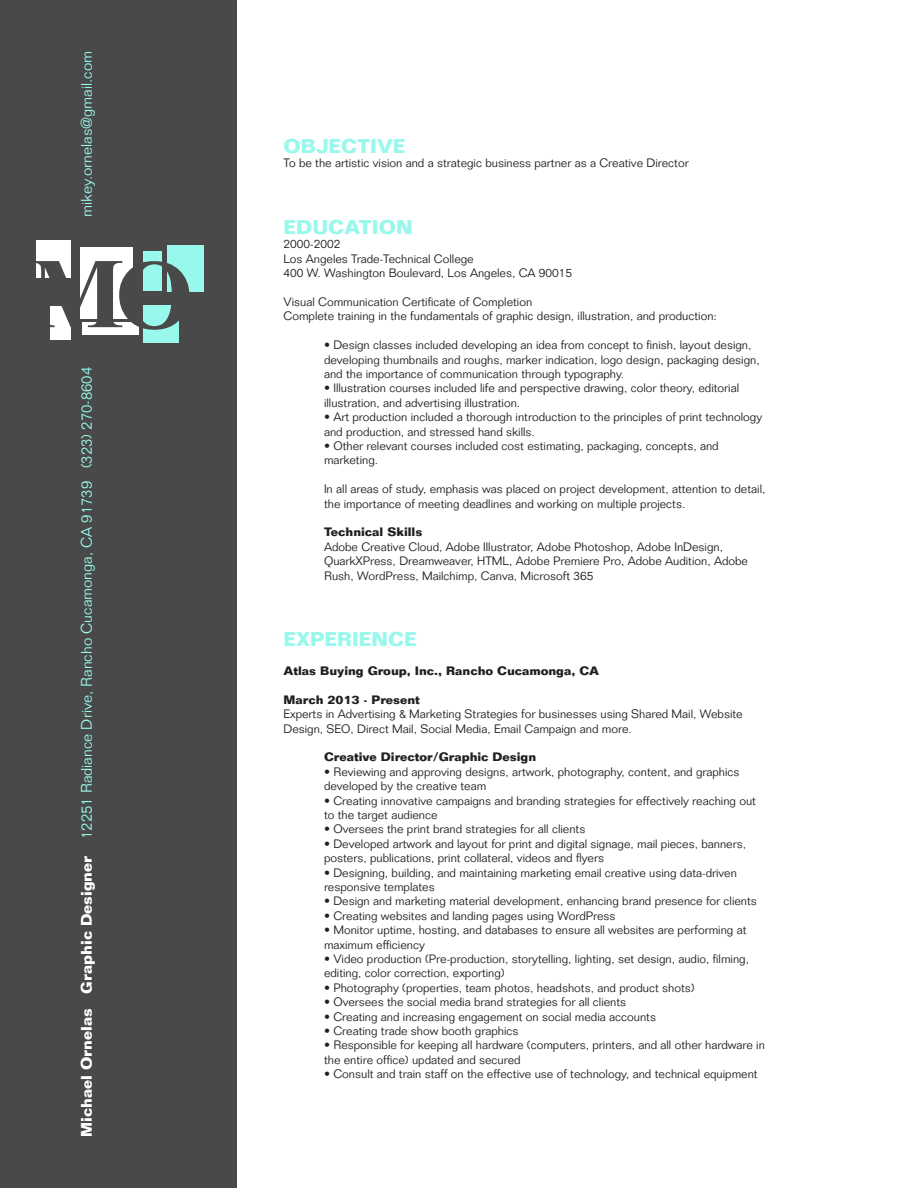
<style>
.page{position:relative;width:918px;height:1188px;background:#fff}
.page>*{position:absolute;margin:0;border:0;box-sizing:border-box;transform-origin:0 0}
.t1{font:700 19.5px "Folio Std";color:#99f8ec}
.t2{font:300 15px "Folio Std";color:#99f8ec}
.t3{font:300 12px/14.4px "Folio Std";color:#231f20}
.t4{font:700 12px "Folio Std";color:#231f20}
.s1{font-weight:700;color:#fff}
</style>
<div class="page">
<div style="left:0;top:0;width:237px;height:1188px;background:#484948"></div>
<div style="left:143px;top:251px;width:19px;height:40px;background:#99f8ec"></div>
<div style="left:80px;top:247px;width:52px;height:72px;background:#fff"></div>
<div style="left:82px;top:322px;width:57px;height:13px;background:#fff"></div>
<div style="left:50px;top:306px;width:20px;height:33px;background:#fff"></div>
<div style="left:36px;top:240px;width:35px;height:37px;background:#fff"></div>
<div style="left:143px;top:305px;width:36px;height:38px;background:#99f8ec"></div>
<div style="left:167px;top:245px;width:37px;height:47px;background:#99f8ec"></div>
<svg style="left:36px;top:261px;width:153px;height:69px"></svg>
<p class="t2" style="left:78px;top:217px;width:167px;rotate:-90deg">mikey.ornelas@gmail.com</p>
<p class="t2" style="left:78px;top:1137px;width:771px;rotate:-90deg"><span class="s1">Michael Ornelas Graphic Designer</span> 12251 Radiance Drive, Rancho Cucamonga, CA 91739 (323) 270-8604</p>
<p class="t1" style="left:284px;top:134px;width:124px">OBJECTIVE</p>
<p class="t3" style="left:284px;top:156px;width:407px">To be the artistic vision and a strategic business partner as a Creative Director</p>
<p class="t1" style="left:284px;top:215px;width:131px">EDUCATION</p>
<p class="t3" style="left:284px;top:237px;width:58px">2000-2002</p>
<p class="t3" style="left:284px;top:251px;width:192px">Los Angeles Trade-Technical College</p>
<p class="t3" style="left:284px;top:266px;width:290px">400 W. Washington Boulevard, Los Angeles, CA 90015</p>
<p class="t3" style="left:284px;top:295px;width:250px">Visual Communication Certificate of Completion</p>
<p class="t3" style="left:284px;top:309px;width:435px">Complete training in the fundamentals of graphic design, illustration, and production:</p>
<p class="t3" style="left:324px;top:338px;width:437px">• Design classes included developing an idea from concept to finish, layout design, developing thumbnails and roughs, marker indication, logo design, packaging design, and the importance of communication through typography.</p>
<p class="t3" style="left:324px;top:381px;width:417px">• Illustration courses included life and perspective drawing, color theory, editorial illustration, and advertising illustration.</p>
<p class="t3" style="left:324px;top:410px;width:440px">• Art production included a thorough introduction to the principles of print technology and production, and stressed hand skills.</p>
<p class="t3" style="left:324px;top:439px;width:396px">• Other relevant courses included cost estimating, packaging, concepts, and marketing.</p>
<p class="t3" style="left:324px;top:482px;width:443px">In all areas of study, emphasis was placed on project development, attention to detail, the importance of meeting deadlines and working on multiple projects.</p>
<p class="t4" style="left:324px;top:525px;width:100px">Technical Skills</p>
<p class="t3" style="left:324px;top:539px;width:426px">Adobe Creative Cloud, Adobe Illustrator, Adobe Photoshop, Adobe InDesign,<br>QuarkXPress, Dreamweaver, HTML, Adobe Premiere Pro, Adobe Audition, Adobe<br>Rush, WordPress, Mailchimp, Canva, Microsoft 365</p>
<p class="t1" style="left:284px;top:627px;width:135px">EXPERIENCE</p>
<p class="t4" style="left:284px;top:663px;width:317px">Atlas Buying Group, Inc., Rancho Cucamonga, CA</p>
<p class="t4" style="left:284px;top:692px;width:138px">March 2013 - Present</p>
<p class="t3" style="left:284px;top:707px;width:461px">Experts in Advertising &amp; Marketing Strategies for businesses using Shared Mail, Website<br>Design, SEO, Direct Mail, Social Media, Email Campaign and more.</p>
<p class="t4" style="left:324px;top:750px;width:214px">Creative Director/Graphic Design</p>
<p class="t3" style="left:324px;top:764px;width:417px">• Reviewing and approving designs, artwork, photography, content, and graphics developed by the creative team</p>
<p class="t3" style="left:324px;top:793px;width:434px">• Creating innovative campaigns and branding strategies for effectively reaching out to the target audience</p>
<p class="t3" style="left:324px;top:822px;width:263px">• Oversees the print brand strategies for all clients</p>
<p class="t3" style="left:324px;top:836px;width:424px">• Developed artwork and layout for print and digital signage, mail pieces, banners, posters, publications, print collateral, videos and flyers</p>
<p class="t3" style="left:324px;top:865px;width:415px">• Designing, building, and maintaining marketing email creative using data-driven responsive templates</p>
<p class="t3" style="left:324px;top:894px;width:434px">• Design and marketing material development, enhancing brand presence for clients</p>
<p class="t3" style="left:324px;top:908px;width:293px">• Creating websites and landing pages using WordPress</p>
<p class="t3" style="left:324px;top:923px;width:424px">• Monitor uptime, hosting, and databases to ensure all websites are performing at maximum efficiency</p>
<p class="t3" style="left:324px;top:952px;width:427px">• Video production (Pre-production, storytelling, lighting, set design, audio, filming, editing, color correction, exporting)</p>
<p class="t3" style="left:324px;top:980px;width:372px">• Photography (properties, team photos, headshots, and product shots)</p>
<p class="t3" style="left:324px;top:995px;width:304px">• Oversees the social media brand strategies for all clients</p>
<p class="t3" style="left:324px;top:1009px;width:334px">• Creating and increasing engagement on social media accounts</p>
<p class="t3" style="left:324px;top:1024px;width:196px">• Creating trade show booth graphics</p>
<p class="t3" style="left:324px;top:1038px;width:442px">• Responsible for keeping all hardware (computers, printers, and all other hardware in the entire office) updated and secured</p>
<p class="t3" style="left:324px;top:1067px;width:435px">• Consult and train staff on the effective use of technology, and technical equipment</p>
</div>
